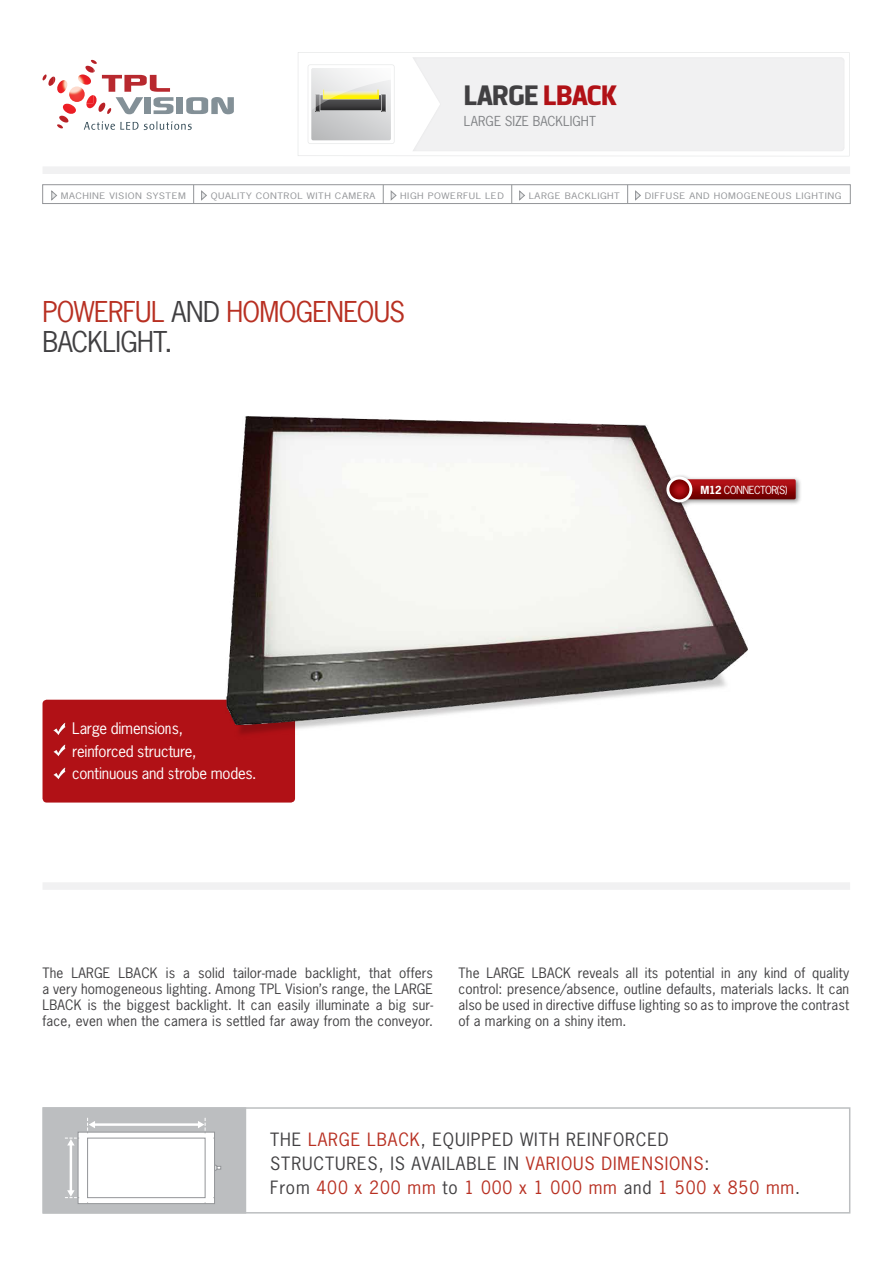
<style>
.page{position:relative;width:893px;height:1263px;background:#fff}
.page>*{position:absolute;margin:0;border:0;box-sizing:border-box;transform-origin:0 0}
.t1{font:700 28.5px "Dyno";letter-spacing:-.02em;color:#414042}
.t2{font:27px/30px "News Gothic Std";letter-spacing:-.025em;color:#b83022}
.t3{font:27px "News Gothic Std";color:#414042}
.t4{font:17.25px/24px "News Gothic Std";letter-spacing:.05em;color:#b83022}
.t5{font:17.25px "News Gothic Std";letter-spacing:.05em;color:#414042}
.t6{font:15px/22.5px "News Gothic Std";letter-spacing:-.015em;color:#fff}
.t7{font:13.5px/16.2px "News Gothic Std";letter-spacing:.01em;color:#414042;text-align:justify}
.t8{font:12.9px "News Gothic Std";letter-spacing:.005em;color:#808285}
.t9{font:10.5px "News Gothic Std";letter-spacing:-.05em;color:#fff}
.t10{font:8.4px "News Gothic Std";letter-spacing:.05em;color:#939598;scale:1.25 1}
.s1{color:#b11116}
.s2{color:#414042}
.s3{font-weight:700}
.s4{color:#b83022}
</style>
<div class="page">
<div style="left:43px;top:700px;width:252px;height:102px;background:#b11116;border-radius:4px"></div>
<img style="left:53px;top:722px;width:13px;height:13px">
<img style="left:53px;top:744px;width:13px;height:13px">
<img style="left:53px;top:767px;width:13px;height:13px">
<svg style="left:42px;top:60px;width:192px;height:70px"></svg>
<div style="left:43px;top:166px;width:807px;height:8px;background:#f1f1f2"></div>
<div style="left:43px;top:882px;width:807px;height:8px;background:#f1f1f2"></div>
<svg style="left:298px;top:52px;width:551px;height:104px"></svg>
<div style="left:412px;top:57px;width:432px;height:94px;background:#f1f1f2"></div>
<svg style="left:308px;top:64px;width:87px;height:80px"></svg>
<div style="left:43px;top:1107px;width:203px;height:106px;background:#bcbec0"></div>
<div style="left:208px;top:1165px;width:9px;height:5px;background:#dcddde;border-radius:3px"></div>
<div style="left:208px;top:1165px;width:10px;height:6px;border:1px solid #939598;border-radius:3px"></div>
<svg style="left:217px;top:1166px;width:4px;height:3px"></svg>
<div style="left:78px;top:1132px;width:137px;height:71px;background:linear-gradient(to right,#fbfbfb,#fbfbfb)"></div>
<div style="left:78px;top:1132px;width:137px;height:72px;border:1px solid #939598"></div>
<div style="left:88px;top:1138px;width:117px;height:59px;background:#fff"></div>
<div style="left:87px;top:1138px;width:118px;height:60px;border:1px solid #939598"></div>
<hr style="left:94px;top:1123px;width:105px;height:3px;background:#fff">
<svg style="left:87px;top:1117px;width:8px;height:16px"></svg>
<svg style="left:198px;top:1118px;width:8px;height:15px"></svg>
<hr style="left:70px;top:1144px;width:2px;height:47px;background:#fff">
<svg style="left:65px;top:1138px;width:14px;height:7px"></svg>
<svg style="left:65px;top:1190px;width:14px;height:8px"></svg>
<div style="left:43px;top:1107px;width:807px;height:106px;border:2px solid #bcbec0"></div>
<svg style="left:51px;top:191px;width:6px;height:9px"></svg>
<svg style="left:193px;top:187px;width:1px;height:15px"></svg>
<svg style="left:201px;top:191px;width:6px;height:9px"></svg>
<svg style="left:383px;top:187px;width:1px;height:15px"></svg>
<svg style="left:391px;top:191px;width:5px;height:9px"></svg>
<svg style="left:511px;top:187px;width:1px;height:15px"></svg>
<svg style="left:519px;top:191px;width:6px;height:9px"></svg>
<svg style="left:627px;top:187px;width:1px;height:15px"></svg>
<svg style="left:635px;top:191px;width:6px;height:9px"></svg>
<div style="left:43px;top:185px;width:807px;height:19px;border:1px solid #939598"></div>
<img style="left:169px;top:416px;width:579px;height:387px">
<div style="left:664px;top:474px;width:138px;height:34px;background:#000;opacity:.45"></div>
<svg style="left:687px;top:479px;width:109px;height:20px;background:#930b0e"></svg>
<svg style="left:668px;top:478px;width:23px;height:23px"></svg>
<div style="left:666px;top:476px;width:26px;height:26px;border:3px solid #fff;border-radius:50%"></div>
<h1 class="t1" style="left:464px;top:78px;width:155px">LARGE <span class="s1">LBACK</span></h1>
<p class="t8" style="left:464px;top:113px;width:134px">LARGE SIZE BACKLIGHT</p>
<p class="t10" style="left:61px;top:190px;width:102px">machine vision system</p>
<p class="t10" style="left:211px;top:190px;width:17px">qualit</p>
<p class="t10" style="left:246px;top:190px;width:95px">y control with camera</p>
<p class="t10" style="left:400px;top:190px;width:84px">high powerful Led</p>
<p class="t10" style="left:529px;top:190px;width:6px">large</p>
<p class="t10" style="left:565px;top:190px;width:6px">backlig</p>
<p class="t10" style="left:607px;top:190px;width:10px">ht</p>
<p class="t10" style="left:645px;top:190px;width:126px">diffuse and homogeneous lig</p>
<p class="t10" style="left:811px;top:190px;width:25px">hting</p>
<h2 class="t2" style="left:43px;top:297px;width:364px">Powerful <span class="s2">and</span> homogeneous <span class="s2">backlig</span></h2>
<h2 class="t3" style="left:137px;top:325px;width:37px">ht.</h2>
<p class="t6" style="left:72px;top:717px;width:186px">Large dimensions,<br>reinforced structure, continuous and strobe modes.</p>
<p class="t9" style="left:701px;top:483px;width:88px"><span class="s3">M12</span> connector(s)</p>
<p class="t7" style="left:43px;top:964px;width:392px">The LARGE LBACK is a solid tailor-made backlight, that offers a very homogeneous lighting. Among TPL Vision’s range, the LARGE LBACK is the biggest backlight. It can easily illuminate a big sur&shy;face, even when the camera is settled far away from the conveyor.</p>
<p class="t7" style="left:459px;top:964px;width:392px">The LARGE LBACK reveals all its potential in any kind of quality control: presence/absence, outline defaults, materials lacks. It can also be used in directive diffuse lighting so as to improve the contrast of a marking on a shiny item.</p>
<p class="t4" style="left:270px;top:1127px;width:49px"><span class="s2">The</span> large</p>
<p class="t5" style="left:367px;top:1128px;width:109px"><span class="s4">LBACK</span>, equippe</p>
<p class="t5" style="left:502px;top:1128px;width:134px">d with rei nforce</p>
<p class="t5" style="left:658px;top:1128px;width:12px">d</p>
<p class="t5" style="left:270px;top:1152px;width:152px">structures, is available</p>
<p class="t4" style="left:503px;top:1151px;width:32px"><span class="s2">in</span> vari</p>
<p class="t4" style="left:270px;top:1151px;width:531px;text-indent:291px">ous dimensions<span class="s2">:<br>From</span> 400 x 200 mm <span class="s2">to</span> 1 000 x 1 000 mm <span class="s2">and</span> 1 500 x 850 mm<span class="s2">.</span></p>
</div>
